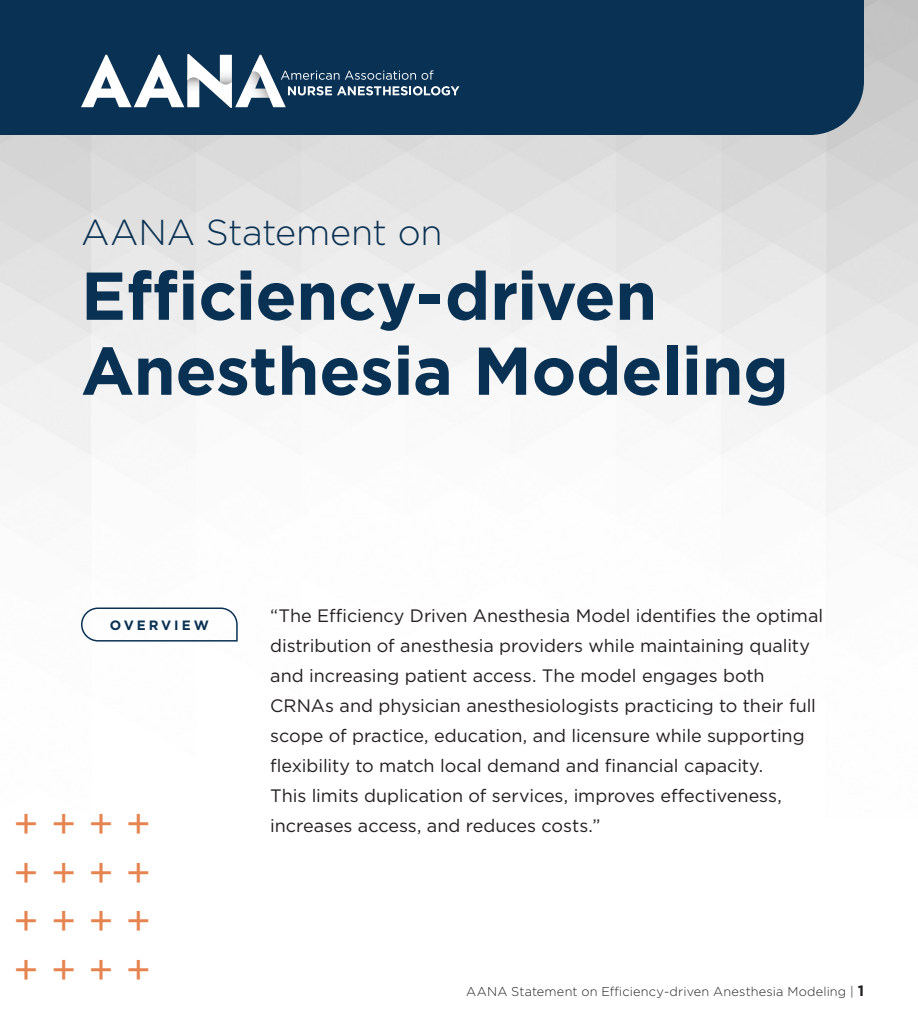
<style>
.page{position:relative;width:918px;height:1026px;background:#fff}
.page>*{position:absolute;margin:0;border:0;box-sizing:border-box;transform-origin:0 0}
.t1{font:700 67.5px/75px "Gotham";letter-spacing:-.005em;color:#093153}
.t2{font:40.5px/48.6px "Gotham";color:#e68450;text-align:justify}
.t3{font:300 36px "Gotham";letter-spacing:-.005em;color:#093153}
.t4{font:18px/30px "Gotham";letter-spacing:-.005em;color:#231f20}
.t5{font:700 13.5px "Gotham";letter-spacing:.215em;color:#093153}
.t6{font:300 12.75px "Gotham";letter-spacing:.015em;color:#231f20}
.s1{font-weight:700;font-size:15px}
</style>
<div class="page">
<svg style="left:80px;top:607px;width:158px;height:35px"></svg>
<div style="left:0;top:0;width:864px;height:135px;background:#093153"></div>
<svg style="left:81px;top:54px;width:378px;height:54px"></svg>
<p class="t3" style="left:81px;top:209px;width:363px">AANA Statement on</p>
<p class="t1" style="left:81px;top:258px;width:709px">Efficiency-driven<br>Anesthesia Modeling</p>
<p class="t5" style="left:110px;top:616px;width:101px">OVERVIEW</p>
<h2 class="t2" style="left:14px;top:799px;width:139px">+ + + + + + + + + + + + + + + +</h2>
<p class="t4" style="left:270px;top:600px;width:554px">“The Efficiency Driven Anesthesia Model identifies the optimal distribution of anesthesia providers while maintaining quality and increasing patient access. The model engages both CRNAs and physician anesthesiologists practicing to their full scope of practice, education, and licensure while supporting flexibility to match local demand and financial capacity.<br>This limits duplication of services, improves effectiveness, increases access, and reduces costs.”</p>
<p class="t6" style="left:466px;top:983px;width:399px">AANA Statement on Efficiency-driven Anesthesia Modeling | <span class="s1">1</span></p>
</div>
